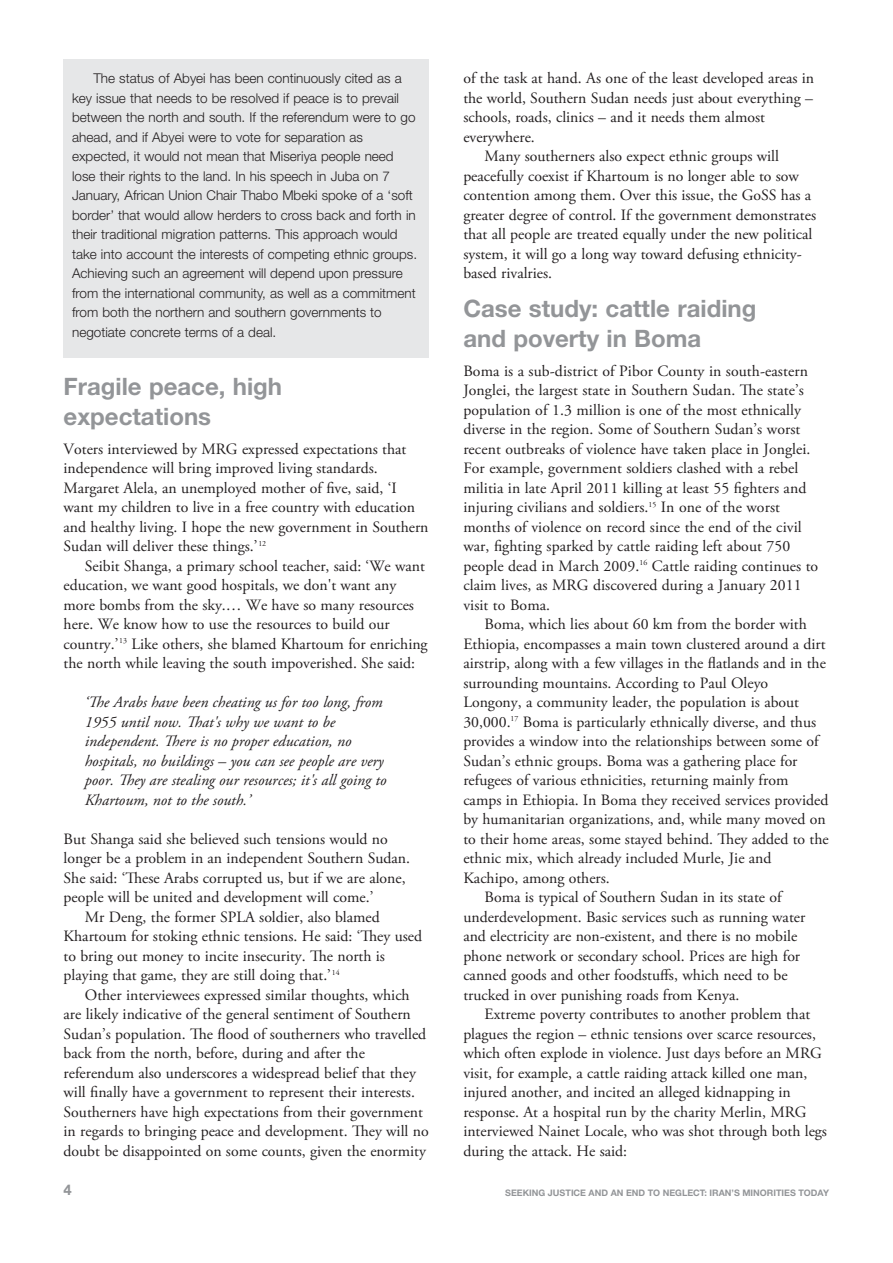
<style>
.page{position:relative;width:893px;height:1263px;background:#fff}
.page>*{position:absolute;margin:0;border:0;box-sizing:border-box;transform-origin:0 0}
.t1{font:700 24px/30px "Helvetica Neue LT Com";color:#939598}
.t2{font:15.75px/19.5px "Adobe Garamond Pro";color:#231f20}
.t3{font:italic 15.75px/19.5px "Adobe Garamond Pro";color:#231f20}
.t4{font:500 15px "AG Book BQ";color:#939598}
.t5{font:300 13.5px/19.5px "Helvetica Neue LT Com";color:#231f20}
.t6{font:700 9px "Helvetica Neue LT Com";color:#939598}
</style>
<div class="page">
<div style="left:64px;top:59px;width:365px;height:299px;background:#e6e7e8"></div>
<p class="t5" style="left:72px;top:70px;width:347px;text-indent:21px">The status of Abyei has been continuously cited as a key issue that needs to be resolved if peace is to prevail between the north and south. If the referendum were to go ahead, and if Abyei were to vote for separation as expected, it would not mean that Miseriya people need lose their rights to the land. In his speech in Juba on 7<br>January, African Union Chair Thabo Mbeki spoke of a ‘soft border’ that would allow herders to cross back and forth in their traditional migration patterns. This approach would take into account the interests of competing ethnic groups.<br>Achieving such an agreement will depend upon pressure from the international community, as well as a commitment from both the northern and southern governments to negotiate concrete terms of a deal.</p>
<h1 class="t1" style="left:64px;top:373px;width:220px">Fragile peace, high expectations</h1>
<p class="t2" style="left:64px;top:441px;width:366px">Voters interviewed by MRG expressed expectations that independence will bring improved living standards.<br>Margaret Alela, an unemployed mother of five, said, ‘I want my children to live in a free country with education and healthy living. I hope the new government in Southern Sudan will deliver these things.’<sup>12</sup></p>
<p class="t2" style="left:64px;top:558px;width:366px;text-indent:21px">Seibit Shanga, a primary school teacher, said: ‘We want education, we want good hospitals, we don't want any more bombs from the sky.… We have so many resources here. We know how to use the resources to build our country.’<sup>13</sup> Like others, she blamed Khartoum for enriching the north while leaving the south impoverished. She said:</p>
<p class="t3" style="left:85px;top:694px;width:303px">‘The Arabs have been cheating us for too long, from 1955 until now. That's why we want to be independent. There is no proper education, no hospitals, no buildings – you can see people are very poor. They are stealing our resources; it's all going to Khartoum, not to the south.’</p>
<p class="t2" style="left:64px;top:831px;width:326px">But Shanga said she believed such tensions would no</p>
<p class="t2" style="left:64px;top:850px;width:348px">longer be a problem in an independent Southern Sudan.</p>
<p class="t2" style="left:64px;top:870px;width:344px">She said: ‘These Arabs corrupted us, but if we are alone,</p>
<p class="t2" style="left:64px;top:889px;width:311px">people will be united and development will come.’</p>
<p class="t2" style="left:85px;top:909px;width:296px">Mr Deng, the former SPLA soldier, also blamed</p>
<p class="t2" style="left:64px;top:928px;width:360px">Khartoum for stoking ethnic tensions. He said: ‘They used</p>
<p class="t2" style="left:64px;top:948px;width:323px">to bring out money to incite insecurity. The north is</p>
<p class="t2" style="left:64px;top:967px;width:278px">playing that game, they are still doing that.’<sup>14</sup></p>
<p class="t2" style="left:85px;top:987px;width:326px">Other interviewees expressed similar thoughts, which</p>
<p class="t2" style="left:64px;top:1006px;width:349px">are likely indicative of the general sentiment of Southern</p>
<p class="t2" style="left:64px;top:1026px;width:364px">Sudan’s population. The flood of southerners who travelled</p>
<p class="t2" style="left:64px;top:1045px;width:303px">back from the north, before, during and after the</p>
<p class="t2" style="left:64px;top:1065px;width:354px">referendum also underscores a widespread belief that they</p>
<p class="t2" style="left:64px;top:1084px;width:353px">will finally have a government to represent their interests.</p>
<p class="t2" style="left:64px;top:1104px;width:361px">Southerners have high expectations from their government</p>
<p class="t2" style="left:64px;top:1123px;width:367px">in regards to bringing peace and development. They will no</p>
<p class="t2" style="left:64px;top:1143px;width:364px">doubt be disappointed on some counts, given the enormity</p>
<p class="t2" style="left:463px;top:70px;width:352px">of the task at hand. As one of the least developed areas in</p>
<p class="t2" style="left:463px;top:90px;width:351px">the world, Southern Sudan needs just about everything –</p>
<p class="t2" style="left:463px;top:109px;width:303px">schools, roads, clinics – and it needs them almost</p>
<p class="t2" style="left:463px;top:129px;width:73px">everywhere.</p>
<p class="t2" style="left:485px;top:148px;width:296px">Many southerners also expect ethnic groups will</p>
<p class="t2" style="left:463px;top:168px;width:337px">peacefully coexist if Khartoum is no longer able to sow</p>
<p class="t2" style="left:463px;top:187px;width:349px">contention among them. Over this issue, the GoSS has a</p>
<p class="t2" style="left:463px;top:207px;width:354px">greater degree of control. If the government demonstrates</p>
<p class="t2" style="left:463px;top:226px;width:350px">that all people are treated equally under the new political</p>
<p class="t2" style="left:463px;top:246px;width:340px">system, it will go a long way toward defusing ethnicity-</p>
<p class="t2" style="left:463px;top:265px;width:90px">based rivalries.</p>
<h1 class="t1" style="left:463px;top:295px;width:295px">Case study: cattle raiding and poverty in Boma</h1>
<p class="t2" style="left:463px;top:363px;width:356px">Boma is a sub-district of Pibor County in south-eastern Jonglei, the largest state in Southern Sudan. The state’s population of 1.3 million is one of the most ethnically diverse in the region. Some of Southern Sudan’s worst recent outbreaks of violence have taken place in Jonglei.<br>For example, government soldiers clashed with a rebel militia in late April 2011 killing at least 55 fighters and injuring civilians and soldiers.<sup>15</sup> In one of the worst months of violence on record since the end of the civil war, fighting sparked by cattle raiding left about 750 people dead in March 2009.<sup>16</sup> Cattle raiding continues to claim lives, as MRG discovered during a January 2011 visit to Boma.</p>
<p class="t2" style="left:485px;top:616px;width:324px">Boma, which lies about 60 km from the border with</p>
<p class="t2" style="left:463px;top:636px;width:364px">Ethiopia, encompasses a main town clustered around a dirt</p>
<p class="t2" style="left:463px;top:655px;width:364px">airstrip, along with a few villages in the flatlands and in the</p>
<p class="t2" style="left:463px;top:675px;width:306px">surrounding mountains. According to Paul Oleyo</p>
<p class="t2" style="left:463px;top:694px;width:337px">Longony, a community leader, the population is about</p>
<p class="t2" style="left:463px;top:714px;width:354px">30,000.<sup>17</sup> Boma is particularly ethnically diverse, and thus</p>
<p class="t2" style="left:463px;top:733px;width:357px">provides a window into the relationships between some of</p>
<p class="t2" style="left:463px;top:753px;width:336px">Sudan’s ethnic groups. Boma was a gathering place for</p>
<p class="t2" style="left:463px;top:772px;width:327px">refugees of various ethnicities, returning mainly from</p>
<p class="t2" style="left:463px;top:792px;width:367px">camps in Ethiopia. In Boma they received services provided</p>
<p class="t2" style="left:463px;top:811px;width:364px">by humanitarian organizations, and, while many moved on</p>
<p class="t2" style="left:463px;top:831px;width:367px">to their home areas, some stayed behind. They added to the</p>
<p class="t2" style="left:463px;top:850px;width:310px">ethnic mix, which already included Murle, Jie and</p>
<p class="t2" style="left:463px;top:870px;width:148px">Kachipo, among others.</p>
<p class="t2" style="left:485px;top:889px;width:298px">Boma is typical of Southern Sudan in its state of</p>
<p class="t2" style="left:463px;top:909px;width:343px">underdevelopment. Basic services such as running water</p>
<p class="t2" style="left:463px;top:928px;width:335px">and electricity are non-existent, and there is no mobile</p>
<p class="t2" style="left:463px;top:948px;width:338px">phone network or secondary school. Prices are high for</p>
<p class="t2" style="left:463px;top:967px;width:326px">canned goods and other foodstuffs, which need to be</p>
<p class="t2" style="left:463px;top:987px;width:277px">trucked in over punishing roads from Kenya.</p>
<p class="t2" style="left:485px;top:1006px;width:327px">Extreme poverty contributes to another problem that</p>
<p class="t2" style="left:463px;top:1026px;width:354px">plagues the region – ethnic tensions over scarce resources,</p>
<p class="t2" style="left:463px;top:1045px;width:360px">which often explode in violence. Just days before an MRG</p>
<p class="t2" style="left:463px;top:1065px;width:345px">visit, for example, a cattle raiding attack killed one man,</p>
<p class="t2" style="left:463px;top:1084px;width:329px">injured another, and incited an alleged kidnapping in</p>
<p class="t2" style="left:463px;top:1104px;width:345px">response. At a hospital run by the charity Merlin, MRG</p>
<p class="t2" style="left:463px;top:1123px;width:365px">interviewed Nainet Locale, who was shot through both legs</p>
<p class="t2" style="left:463px;top:1143px;width:165px">during the attack. He said:</p>
<p class="t4" style="left:64px;top:1185px;width:10px">4</p>
<p class="t6" style="left:505px;top:1189px;width:325px">SEEKING JUSTICE AND AN END TO NEGLECT: IRAN’S MINORITIES TODAY</p>
</div>
